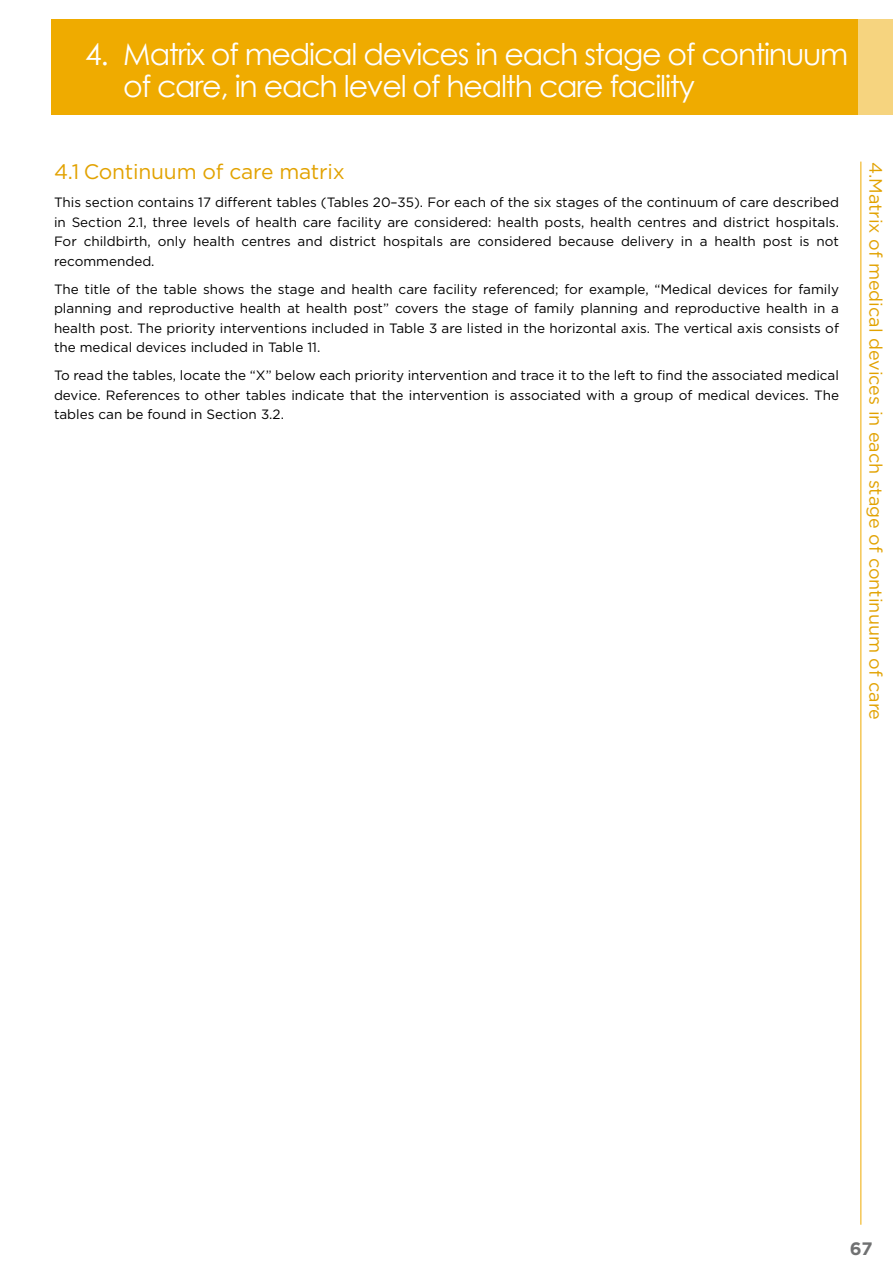
<style>
.page{position:relative;width:893px;height:1263px;background:#fff}
.page>*{position:absolute;margin:0;border:0;box-sizing:border-box;transform-origin:0 0}
.t1{font:30px/31.5px "Century Gothic";letter-spacing:-.04em;color:#fff}
.H2_-_TOC{font:21px "Gotham";letter-spacing:-.01em;color:#e2a200}
.SectionMarker{font:18px "Gotham";color:#e2a200}
.t2{font:700 18px "Gotham";color:#707172}
.contents{font:13.5px/19.5px "Gotham";color:#000;text-align:justify}
</style>
<div class="page">
<hr style="left:860px;top:162px;width:1px;height:1063px;background:#efab00">
<div style="left:51px;top:19px;width:842px;height:96px;background:#efab00"></div>
<div style="left:858px;top:19px;width:35px;height:96px;background:#f6d47f"></div>
<h1 class="t1" style="left:123px;top:38px;width:726px;text-indent:-38px">4. Matrix of medical devices in each stage of continuum of care, in each level of health care facility</h1>
<p class="H2_-_TOC" style="left:54px;top:160px;width:292px">4.1 Continuum of care matrix</p>
<p class="contents" style="left:54px;top:192px;width:786px">This section contains 17 different tables (Tables 20–35). For each of the six stages of the continuum of care described in Section 2.1, three levels of health care facility are considered: health posts, health centres and district hospitals.<br>For childbirth, only health centres and district hospitals are considered because delivery in a health post is not recommended.</p>
<p class="contents" style="left:54px;top:279px;width:786px">The title of the table shows the stage and health care facility referenced; for example, “Medical devices for family planning and reproductive health at health post” covers the stage of family planning and reproductive health in a health post. The priority interventions included in Table 3 are listed in the horizontal axis. The vertical axis consists of the medical devices included in Table 11.</p>
<p class="contents" style="left:54px;top:365px;width:786px">To read the tables, locate the “X” below each priority intervention and trace it to the left to find the associated medical device. References to other tables indicate that the intervention is associated with a group of medical devices. The tables can be found in Section 3.2.</p>
<p class="SectionMarker" style="left:886px;top:162px;width:560px;rotate:90deg">4.Matrix of medical devices in each stage of continuum of care</p>
<p class="t2" style="left:850px;top:1238px;width:24px">67</p>
</div>
